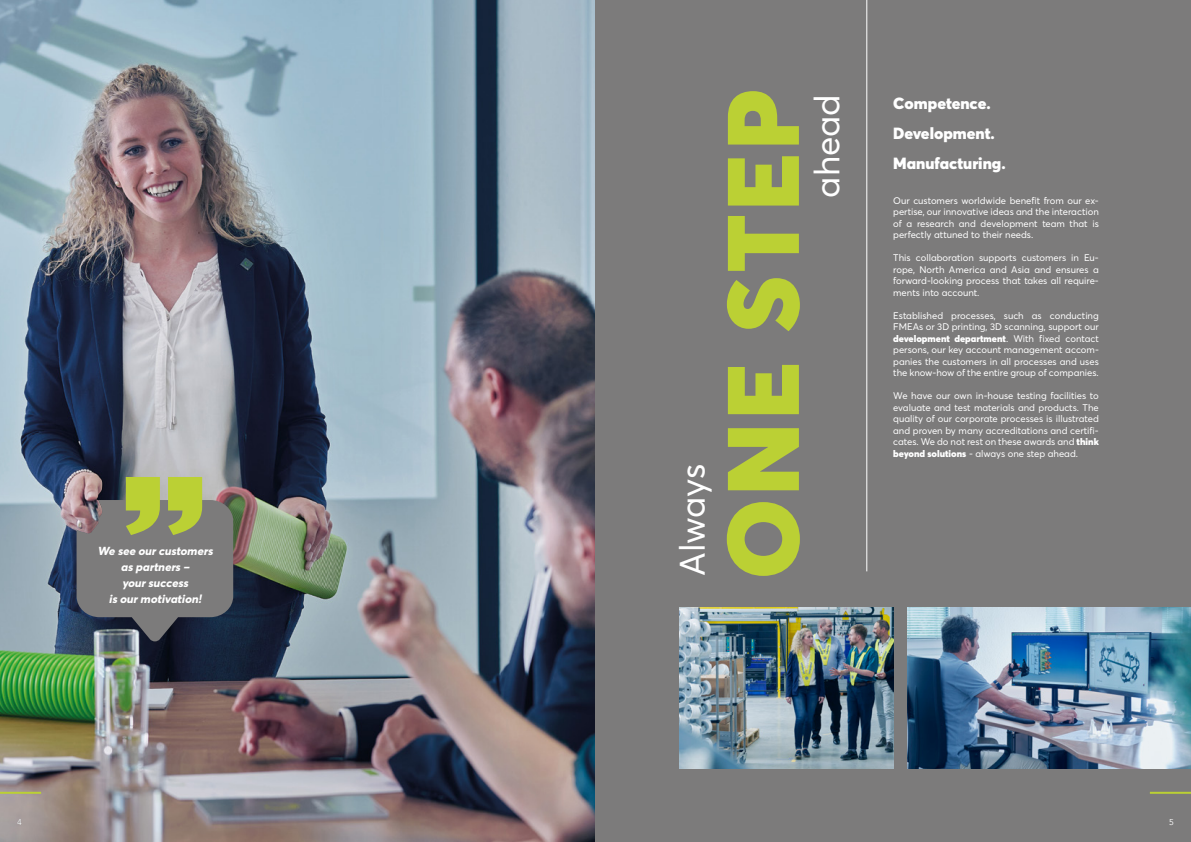
<style>
.page{position:relative;width:1191px;height:842px;background:#fff}
.page>*{position:absolute;margin:0;border:0;box-sizing:border-box;transform-origin:0 0}
.t1{font:900 100px "Averta PE";letter-spacing:.035em;color:#bbd034}
.t2{font:35px "Averta PE";color:#fff}
.t3{font:900 16px/30px "Averta PE";color:#fff}
.t4{font:italic 800 11.5px/16px "Averta PE";color:#fff}
.t5{font:9.5px/11.5px "Averta PE";color:#fff;text-align:justify}
.t6{font:8.5px "Avenir";color:#fff}
.s1{font-weight:900}
</style>
<div class="page">
<img style="left:0;top:0;width:595px;height:842px">
<div style="left:595px;top:0;width:596px;height:842px;background:#7c7b7b"></div>
<hr style="left:1149px;top:792px;width:42px;height:2px;background:#bbd034">
<hr style="left:866px;top:0;width:1px;height:571px;background:#fff">
<img style="left:679px;top:607px;width:214px;height:161px">
<img style="left:907px;top:607px;width:284px;height:161px">
<hr style="left:0;top:792px;width:41px;height:2px;background:#bbd034">
<svg style="left:77px;top:477px;width:156px;height:164px;background:#787c6a"></svg>
<img style="left:41px;top:462px;width:61px;height:72px">
<p class="t4" style="left:98px;top:542px;width:119px">We see ourcustomers</p>
<p class="t4" style="left:109px;top:590px;width:97px">is ourmotivation!</p>
<p class="t4" style="left:121px;top:558px;width:73px">as partners – yoursuccess</p>
<h2 class="t2" style="left:668px;top:576px;width:114px;rotate:-90deg">Always</h2>
<h1 class="t1" style="left:692px;top:579px;width:491px;rotate:-90deg">ONE STEP</h1>
<h2 class="t2" style="left:803px;top:198px;width:105px;rotate:-90deg">ahead</h2>
<h3 class="t3" style="left:893px;top:88px;width:114px">Competence.<br>Development.<br>Manufacturing.</h3>
<p class="t5" style="left:893px;top:194px;width:207px">Our customers worldwide benefit from our ex&shy;pertise, our innovative ideas and the interaction of a research and development team that is perfectly attuned to their needs.</p>
<p class="t5" style="left:893px;top:252px;width:207px">This collaboration supports customers in Eu&shy;rope, North America and Asia and ensures a forward-looking process that takes all require&shy;ments into account.</p>
<p class="t5" style="left:893px;top:309px;width:207px">Established processes, such as conducting FMEAs or 3D printing, 3D scanning, support our <span class="s1">development department</span>. With fixed contact persons, our key account management accom&shy;panies the customers in all processes and uses the know-how of the entire group of companies.</p>
<p class="t5" style="left:893px;top:390px;width:207px">We have our own in-house testing facilities to evaluate and test materials and products. The quality of our corporate processes is illustrated and proven by many accreditations and certifi&shy;cates. We do not rest on these awards and <span class="s1">think beyond solutions</span> - always one step ahead.</p>
<p class="t6" style="left:17px;top:817px;width:6px">4</p>
<p class="t6" style="left:1169px;top:817px;width:6px">5</p>
</div>
